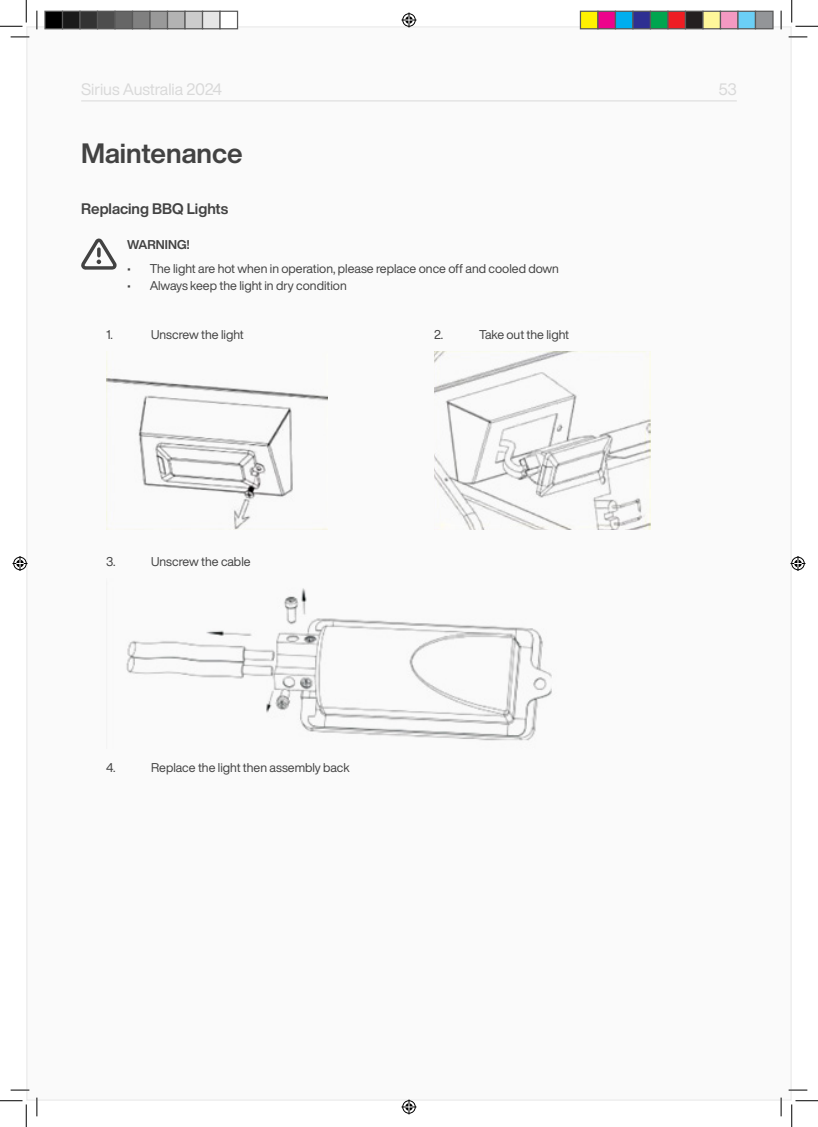
<style>
.page{position:relative;width:818px;height:1127px;background:#fff}
.page>*{position:absolute;margin:0;border:0;box-sizing:border-box;transform-origin:0 0}
.t1{font:700 27.5px "Helvetica Now Display";color:#424242}
.t2{font:16.25px "Helvetica Now Display";letter-spacing:-.005em;color:#d9d9d9}
.t3{font:700 15px "Helvetica Now Display";color:#424242}
.t4{font:12.5px "Helvetica Now Display";color:#424242}
.t5{font:700 12.5px "Helvetica Now Display";letter-spacing:.01em;color:#424242}
</style>
<div class="page">
<div style="left:26px;top:26px;width:766px;height:1074px;background:#fafafa;border:1px solid #ebebeb"></div>
<hr style="left:81px;top:101px;width:656px;height:1px;background:#d9d9d9">
<svg style="left:81px;top:238px;width:36px;height:32px"></svg>
<img style="left:106px;top:351px;width:222px;height:178px">
<img style="left:434px;top:351px;width:216px;height:178px">
<img style="left:126px;top:588px;width:426px;height:153px">
<svg style="left:11px;top:36px;width:18px;height:2px"></svg>
<svg style="left:788px;top:36px;width:19px;height:2px"></svg>
<svg style="left:11px;top:1088px;width:18px;height:2px"></svg>
<svg style="left:788px;top:1088px;width:19px;height:2px"></svg>
<svg style="left:36px;top:11px;width:2px;height:18px"></svg>
<svg style="left:36px;top:1097px;width:2px;height:18px"></svg>
<svg style="left:780px;top:11px;width:2px;height:18px"></svg>
<svg style="left:780px;top:1097px;width:2px;height:18px"></svg>
<svg style="left:0;top:0;width:27px;height:27px"></svg>
<svg style="left:0;top:1100px;width:27px;height:26px"></svg>
<svg style="left:791px;top:0;width:27px;height:27px"></svg>
<svg style="left:791px;top:1100px;width:27px;height:26px"></svg>
<svg style="left:401px;top:13px;width:15px;height:15px"></svg>
<svg style="left:401px;top:1099px;width:15px;height:15px"></svg>
<svg style="left:13px;top:556px;width:15px;height:15px"></svg>
<svg style="left:790px;top:556px;width:15px;height:15px"></svg>
<div style="left:45px;top:11px;width:18px;height:18px;background:#000"></div>
<div style="left:44px;top:11px;width:19px;height:18px;border:1px solid #595959"></div>
<div style="left:63px;top:11px;width:17px;height:18px;background:#1a1a1a"></div>
<div style="left:62px;top:11px;width:19px;height:18px;border:1px solid #595959"></div>
<div style="left:80px;top:11px;width:18px;height:18px;background:#333"></div>
<div style="left:79px;top:11px;width:19px;height:18px;border:1px solid #595959"></div>
<div style="left:98px;top:11px;width:17px;height:18px;background:#4d4d4d"></div>
<div style="left:97px;top:11px;width:19px;height:18px;border:1px solid #595959"></div>
<div style="left:115px;top:11px;width:18px;height:18px;background:#666"></div>
<div style="left:114px;top:11px;width:19px;height:18px;border:1px solid #595959"></div>
<div style="left:133px;top:11px;width:17px;height:18px;background:#808080"></div>
<div style="left:132px;top:11px;width:19px;height:18px;border:1px solid #595959"></div>
<div style="left:150px;top:11px;width:18px;height:18px;background:#999"></div>
<div style="left:149px;top:11px;width:19px;height:18px;border:1px solid #595959"></div>
<div style="left:168px;top:11px;width:17px;height:18px;background:#b3b3b3"></div>
<div style="left:167px;top:11px;width:19px;height:18px;border:1px solid #595959"></div>
<div style="left:185px;top:11px;width:18px;height:18px;background:#ccc"></div>
<div style="left:184px;top:11px;width:19px;height:18px;border:1px solid #595959"></div>
<div style="left:203px;top:11px;width:17px;height:18px;background:#e6e6e6"></div>
<div style="left:202px;top:11px;width:19px;height:18px;border:1px solid #595959"></div>
<div style="left:220px;top:11px;width:18px;height:18px;background:#fff"></div>
<div style="left:219px;top:11px;width:19px;height:18px;border:1px solid #595959"></div>
<div style="left:580px;top:11px;width:18px;height:18px;background:#fff101"></div>
<div style="left:580px;top:11px;width:18px;height:18px;border:1px solid #595959"></div>
<div style="left:598px;top:11px;width:17px;height:18px;background:#ed028c"></div>
<div style="left:597px;top:11px;width:19px;height:18px;border:1px solid #595959"></div>
<div style="left:615px;top:11px;width:18px;height:18px;background:#00aeef"></div>
<div style="left:615px;top:11px;width:18px;height:18px;border:1px solid #595959"></div>
<div style="left:633px;top:11px;width:17px;height:18px;background:#2e3092"></div>
<div style="left:632px;top:11px;width:19px;height:18px;border:1px solid #595959"></div>
<div style="left:650px;top:11px;width:18px;height:18px;background:#00a54f"></div>
<div style="left:650px;top:11px;width:18px;height:18px;border:1px solid #595959"></div>
<div style="left:668px;top:11px;width:17px;height:18px;background:#ee1d23"></div>
<div style="left:667px;top:11px;width:19px;height:18px;border:1px solid #595959"></div>
<div style="left:685px;top:11px;width:18px;height:18px;background:#231f20"></div>
<div style="left:685px;top:11px;width:18px;height:18px;border:1px solid #595959"></div>
<div style="left:703px;top:11px;width:17px;height:18px;background:#fff79a"></div>
<div style="left:702px;top:11px;width:19px;height:18px;border:1px solid #595959"></div>
<div style="left:720px;top:11px;width:18px;height:18px;background:#f499c2"></div>
<div style="left:720px;top:11px;width:18px;height:18px;border:1px solid #595959"></div>
<div style="left:738px;top:11px;width:17px;height:18px;background:#6bcff6"></div>
<div style="left:737px;top:11px;width:19px;height:18px;border:1px solid #595959"></div>
<div style="left:755px;top:11px;width:18px;height:18px;background:#939598"></div>
<div style="left:755px;top:11px;width:18px;height:18px;border:1px solid #595959"></div>
<h2 class="t2" style="left:81px;top:78px;width:142px">Sirius Australia 2024</h2>
<h2 class="t2" style="left:718px;top:78px;width:20px">53</h2>
<p class="t1" style="left:81px;top:134px;width:163px">Maintenance</p>
<p class="t3" style="left:81px;top:198px;width:148px">Replacing BBQ Lights</p>
<p class="t5" style="left:127px;top:236px;width:64px">WARNING!</p>
<p class="t4" style="left:127px;top:260px;width:433px">• The light are hot when in operation, please replace once off and cooled down</p>
<p class="t4" style="left:127px;top:277px;width:221px">• Always keep the light in dry condition</p>
<p class="t4" style="left:106px;top:326px;width:8px">1.</p>
<p class="t4" style="left:151px;top:326px;width:94px">Unscrew the light</p>
<p class="t4" style="left:434px;top:326px;width:11px">2.</p>
<p class="t4" style="left:479px;top:326px;width:92px">Take out the light</p>
<p class="t4" style="left:106px;top:552px;width:11px">3.</p>
<p class="t4" style="left:151px;top:552px;width:101px">Unscrew the cable</p>
<p class="t4" style="left:106px;top:758px;width:11px">4.</p>
<p class="t4" style="left:151px;top:758px;width:200px">Replace the light then assembly back</p>
</div>
